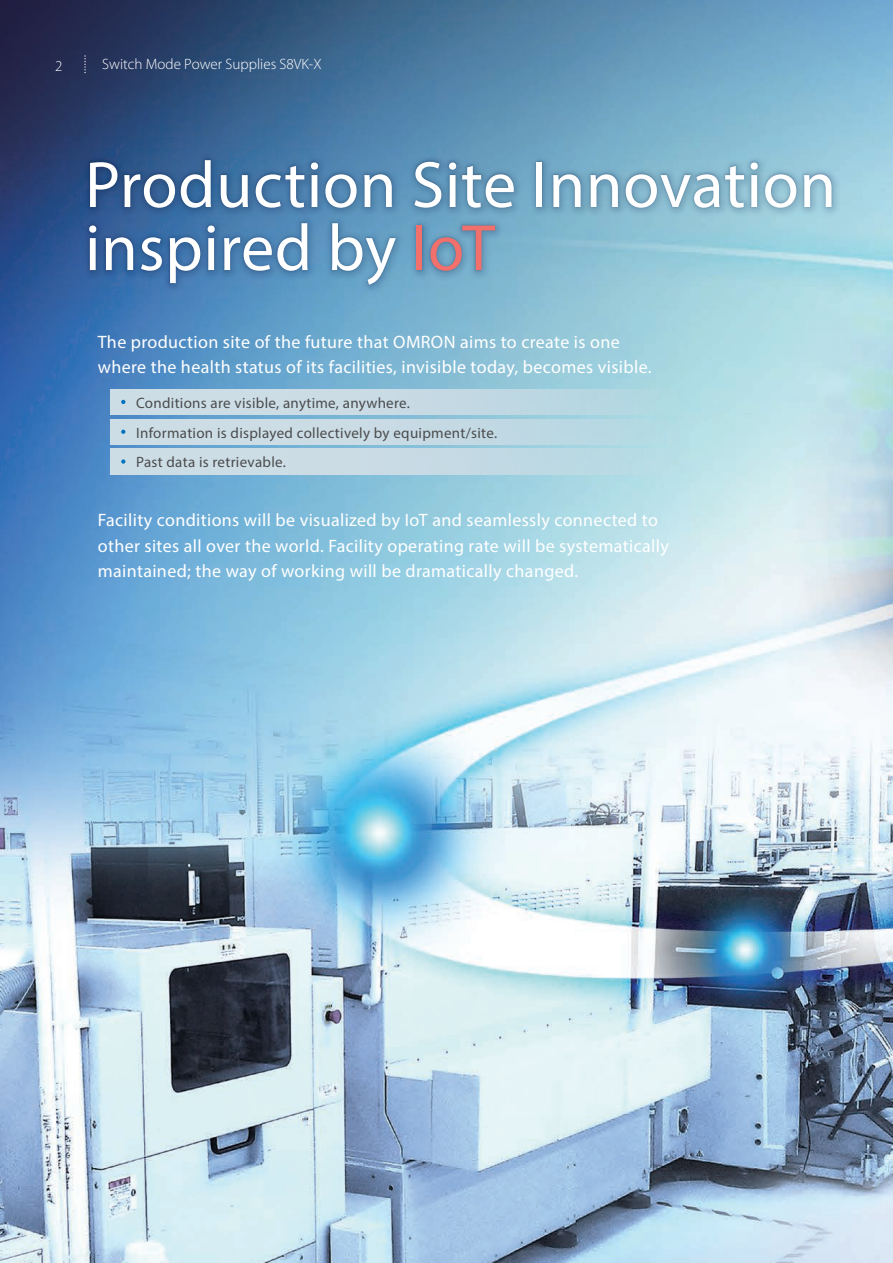
<style>
.page{position:relative;width:893px;height:1263px;background:#fff}
.page>*{position:absolute;margin:0;border:0;box-sizing:border-box;transform-origin:0 0}
.t1{font:66px/63px "Myriad Pro";letter-spacing:.01em;color:#fff}
.t2{font:18px/25.5px "Myriad Pro";letter-spacing:.02em;color:#fff}
.t3{font:15px/29.8px "Myriad Pro";letter-spacing:.02em;color:#4b4c4d}
.t4{font:300 15px "Myriad Pro";color:#fff}
.s1{color:#f2706c}
</style>
<div class="page">
<img style="left:0;top:0;width:893px;height:1263px">
<svg style="left:84px;top:56px;width:2px;height:18px"></svg>
<img style="left:79px;top:145px;width:767px;height:151px">
<img style="left:81px;top:148px;width:760px;height:142px">
<div style="left:111px;top:389px;width:572px;height:26px;background:linear-gradient(to right,#d4dee7,#b3d7e1)"></div>
<div style="left:111px;top:419px;width:572px;height:25px;background:linear-gradient(to right,#d3dde6,#b6d9e3)"></div>
<div style="left:111px;top:449px;width:572px;height:25px;background:linear-gradient(to right,#d3dde6,#b8dae4)"></div>
<svg style="left:121px;top:400px;width:4px;height:4px"></svg>
<svg style="left:121px;top:430px;width:4px;height:4px"></svg>
<svg style="left:121px;top:459px;width:4px;height:5px"></svg>
<p class="t4" style="left:55px;top:56px;width:9px">2</p>
<p class="t4" style="left:102px;top:55px;width:221px">Switch Mode Power Supplies S8VK-X</p>
<h1 class="t1" style="left:85px;top:152px;width:753px">Production Site Innovation inspired by <span class="s1">IoT</span></h1>
<p class="t2" style="left:98px;top:329px;width:555px">The production site of the future that OMRON aims to create is one where the health status of its facilities, invisible today, becomes visible.</p>
<p class="t3" style="left:136px;top:387px;width:362px">Conditions are visible, anytime, anywhere.<br>Information is displayed collectively by equipment/site.<br>Past data is retrievable.</p>
<p class="t2" style="left:98px;top:507px;width:573px">Facility conditions will be visualized by IoT and seamlessly connected to other sites all over the world. Facility operating rate will be systematically maintained; the way of working will be dramatically changed.</p>
</div>
